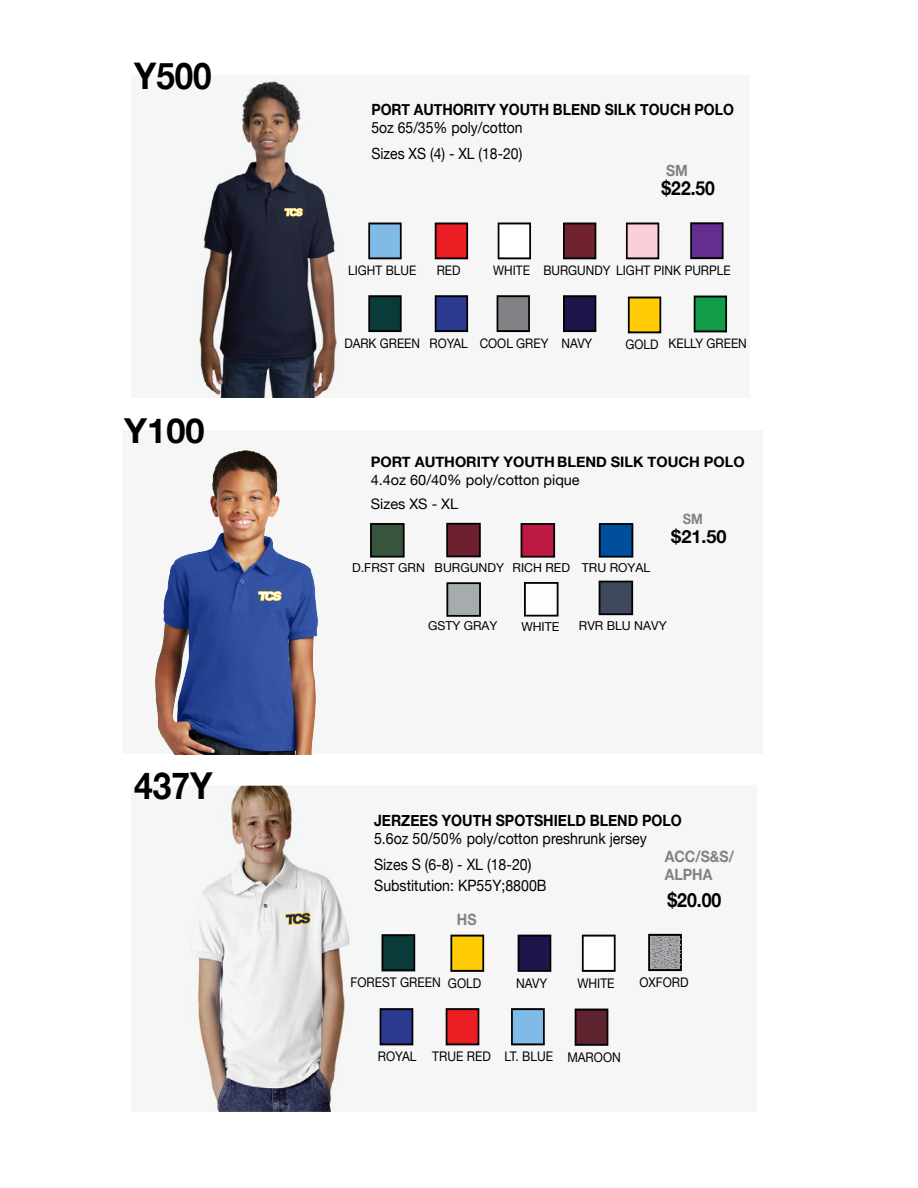
<style>
.page{position:relative;width:918px;height:1188px;background:#fff}
.page>*{position:absolute;margin:0;border:0;box-sizing:border-box;transform-origin:0 0}
.t1{font:700 37.05px "Helvetica Neue";color:#000;scale:.91 1}
.t2{font:700 36.75px "Helvetica Neue";color:#000;scale:.91 1}
.t3{font:700 34.35px "Helvetica Neue";color:#000}
.t4{font:700 19.5px "Helvetica Neue";color:#000;scale:.91 1}
.t5{font:700 19.35px "Helvetica Neue";color:#000;scale:.91 1}
.t6{font:700 18.15px "Helvetica Neue";color:#000}
.t7{font:15.6px/26.1px "Helvetica Neue";color:#000;scale:.91 1}
.t8{font:700 15.6px "Helvetica Neue";color:#000;scale:.91 1}
.t9{font:700 15.6px/18.8px "Helvetica Neue";color:#808285;scale:.91 1}
.t10{font:15.45px/25.8px "Helvetica Neue";color:#000;scale:.91 1}
.t11{font:700 15.45px "Helvetica Neue";color:#000;scale:.91 1}
.t12{font:700 15.45px "Helvetica Neue";color:#808285;scale:.91 1}
.t13{font:14.55px/24.3px "Helvetica Neue";color:#000}
.t14{font:700 14.55px "Helvetica Neue";color:#000}
.t15{font:700 14.25px "Helvetica Neue";color:#808285;scale:.91 1}
.t16{font:13.2px "Helvetica Neue";color:#000;scale:.91 1}
.t17{font:12.3px "Helvetica Neue";color:#000}
</style>
<div class="page">
<div style="left:131px;top:75px;width:618px;height:322px;background:#f6f6f6"></div>
<img style="left:199px;top:81px;width:138px;height:317px">
<svg style="left:284px;top:208px;width:19px;height:8px"></svg>
<svg style="left:368px;top:223px;width:34px;height:36px"></svg>
<svg style="left:368px;top:295px;width:34px;height:37px"></svg>
<svg style="left:694px;top:296px;width:33px;height:36px"></svg>
<svg style="left:435px;top:223px;width:33px;height:36px"></svg>
<svg style="left:435px;top:295px;width:33px;height:37px"></svg>
<svg style="left:497px;top:295px;width:33px;height:37px"></svg>
<svg style="left:563px;top:223px;width:33px;height:36px"></svg>
<svg style="left:563px;top:295px;width:33px;height:37px"></svg>
<svg style="left:626px;top:223px;width:33px;height:36px"></svg>
<svg style="left:498px;top:223px;width:33px;height:36px"></svg>
<div style="left:131px;top:785px;width:625px;height:327px;background:#f6f6f6"></div>
<img style="left:196px;top:786px;width:200px;height:326px">
<svg style="left:285px;top:912px;width:25px;height:13px"></svg>
<svg style="left:382px;top:934px;width:33px;height:37px"></svg>
<svg style="left:450px;top:935px;width:34px;height:37px"></svg>
<svg style="left:628px;top:297px;width:33px;height:36px"></svg>
<svg style="left:380px;top:1008px;width:33px;height:37px"></svg>
<svg style="left:446px;top:1008px;width:33px;height:37px"></svg>
<svg style="left:582px;top:935px;width:34px;height:37px"></svg>
<svg style="left:511px;top:1008px;width:34px;height:37px"></svg>
<svg style="left:575px;top:1009px;width:33px;height:37px"></svg>
<svg style="left:518px;top:935px;width:33px;height:37px"></svg>
<svg style="left:648px;top:934px;width:34px;height:37px"></svg>
<svg style="left:690px;top:222px;width:34px;height:37px"></svg>
<div style="left:122px;top:430px;width:640px;height:324px;background:#f6f6f6"></div>
<svg style="left:599px;top:523px;width:34px;height:35px"></svg>
<svg style="left:524px;top:582px;width:35px;height:35px"></svg>
<svg style="left:446px;top:582px;width:35px;height:35px"></svg>
<svg style="left:521px;top:523px;width:34px;height:35px"></svg>
<svg style="left:599px;top:581px;width:34px;height:34px"></svg>
<svg style="left:370px;top:523px;width:35px;height:35px"></svg>
<img style="left:155px;top:450px;width:163px;height:304px">
<svg style="left:446px;top:523px;width:35px;height:34px"></svg>
<svg style="left:258px;top:591px;width:24px;height:10px"></svg>
<h2 class="t2" style="left:134px;top:47px;width:87px">Y500</h2>
<h3 class="t3" style="left:124px;top:404px;width:82px">Y100</h3>
<h1 class="t1" style="left:134px;top:757px;width:88px">437Y</h1>
<p class="t11" style="left:371px;top:97px;width:400px">PORT AUTHORITY YOUTH BLEND SILK TOUCH POLO</p>
<p class="t10" style="left:371px;top:116px;width:168px">5oz 65/35% poly/cotton<br>Sizes XS (4) - XL (18-20)</p>
<h3 class="t5" style="left:662px;top:173px;width:60px">$22.50</h3>
<p class="t12" style="left:666px;top:158px;width:25px">SM</p>
<p class="t16" style="left:348px;top:261px;width:76px">LIGHT BLUE</p>
<p class="t16" style="left:437px;top:261px;width:28px">RED</p>
<p class="t16" style="left:493px;top:261px;width:42px">WHITE</p>
<p class="t16" style="left:543px;top:261px;width:207px">BURGUNDY LIGHT PINK PURPLE</p>
<p class="t16" style="left:344px;top:334px;width:85px">DARK GREEN</p>
<p class="t16" style="left:668px;top:334px;width:88px">KELLY GREEN</p>
<p class="t16" style="left:430px;top:334px;width:132px">ROYAL COOL GREY</p>
<p class="t16" style="left:562px;top:334px;width:35px">NAVY</p>
<p class="t16" style="left:625px;top:335px;width:38px">GOLD</p>
<p class="t14" style="left:371px;top:451px;width:375px">PORT AUTHORITY YOUTH BLEND SILK TOUCH POLO</p>
<p class="t13" style="left:371px;top:468px;width:210px">4.4oz 60/40% poly/cotton pique<br>Sizes XS - XL</p>
<h3 class="t6" style="left:671px;top:522px;width:57px">$21.50</h3>
<p class="t15" style="left:683px;top:507px;width:24px">SM</p>
<p class="t17" style="left:352px;top:559px;width:153px">D.FRST GRN BURGUNDY</p>
<p class="t17" style="left:513px;top:559px;width:59px">RICH RED</p>
<p class="t17" style="left:582px;top:559px;width:70px">TRU ROYAL</p>
<p class="t17" style="left:428px;top:617px;width:71px">GSTY GRAY</p>
<p class="t17" style="left:521px;top:618px;width:40px">WHITE</p>
<p class="t17" style="left:579px;top:617px;width:89px">RVR BLU NAVY</p>
<p class="t8" style="left:374px;top:808px;width:340px">JERZEES YOUTH SPOTSHIELD BLEND POLO</p>
<p class="t7" style="left:374px;top:827px;width:301px">5.6oz 50/50% poly/cotton preshrunk jersey<br>Sizes S (6-8) - XL (18-20)</p>
<h3 class="t4" style="left:667px;top:884px;width:61px">$20.00</h3>
<p class="t9" style="left:665px;top:847px;width:78px">ACC/S&amp;S/<br>ALPHA</p>
<p class="t7" style="left:374px;top:873px;width:191px">Substitution: KP55Y;8800B</p>
<p class="t9" style="left:457px;top:911px;width:23px">HS</p>
<p class="t16" style="left:350px;top:973px;width:145px">FOREST GREEN GOLD</p>
<p class="t16" style="left:516px;top:974px;width:36px">NAVY</p>
<p class="t16" style="left:639px;top:973px;width:56px">OXFORD</p>
<p class="t16" style="left:577px;top:974px;width:42px">WHITE</p>
<p class="t16" style="left:378px;top:1047px;width:126px">ROYAL TRUE RED</p>
<p class="t16" style="left:504px;top:1047px;width:129px">LT. BLUE MAROON</p>
</div>
